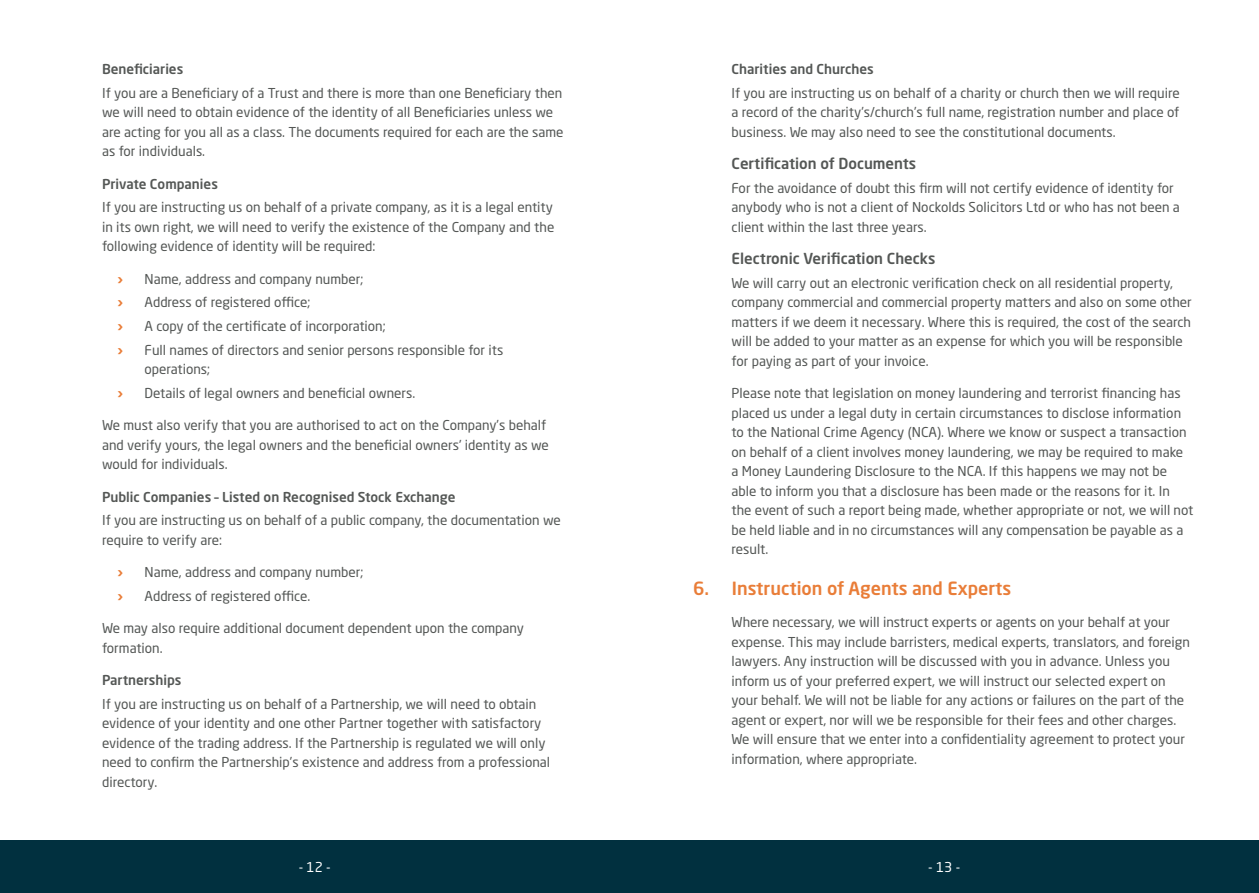
<style>
.page{position:relative;width:1259px;height:893px;background:#fff}
.page>*{position:absolute;margin:0;border:0;box-sizing:border-box;transform-origin:0 0}
.t1{font:500 18px "Neo Sans Std";color:#e97d38}
.t2{font:500 15px "Neo Sans Std";color:#545755}
.t3{font:13.5px/19.5px "Neo Sans Std";color:#545755}
.t4{font:500 13.5px "Neo Sans Std";color:#545755}
.t5{font:13.5px "Neo Sans Std";color:#fff}
.t6{font:700 13.5px "Neo Sans Std";color:#e97d38}
</style>
<div class="page">
<div style="left:0;top:840px;width:1259px;height:53px;background:#01303f"></div>
<p class="t4" style="left:102px;top:61px;width:83px">Beneficiaries</p>
<p class="t3" style="left:102px;top:83px;width:463px">If you are a Beneficiary of a Trust and there is more than one Beneficiary then we will need to obtain evidence of the identity of all Beneficiaries unless we are acting for you all as a class. The documents required for each are the same as for individuals.</p>
<p class="t4" style="left:102px;top:175px;width:117px">Private Companies</p>
<p class="t3" style="left:102px;top:197px;width:454px;text-align:justify">If you are instructing us on behalf of a private company, as it is a legal entity in its own right, we will need to verify the existence of the Company and the following evidence of identity will be required:</p>
<p class="t6" style="left:118px;top:270px;width:7px">›</p>
<p class="t3" style="left:145px;top:269px;width:220px">Name, address and company number;</p>
<p class="t6" style="left:118px;top:294px;width:7px">›</p>
<p class="t3" style="left:145px;top:292px;width:167px">Address of registered office;</p>
<p class="t6" style="left:118px;top:317px;width:7px">›</p>
<p class="t3" style="left:145px;top:316px;width:243px">A copy of the certificate of incorporation;</p>
<p class="t6" style="left:118px;top:341px;width:7px">›</p>
<p class="t3" style="left:145px;top:340px;width:360px">Full names of directors and senior persons responsible for its operations;</p>
<p class="t6" style="left:118px;top:384px;width:7px">›</p>
<p class="t3" style="left:145px;top:383px;width:272px">Details of legal owners and beneficial owners.</p>
<p class="t3" style="left:102px;top:415px;width:448px">We must also verify that you are authorised to act on the Company’s behalf and verify yours, the legal owners and the beneficial owners’ identity as we would for individuals.</p>
<p class="t4" style="left:102px;top:488px;width:355px">Public Companies – Listed on Recognised Stock Exchange</p>
<p class="t3" style="left:102px;top:510px;width:460px">If you are instructing us on behalf of a public company, the documentation we require to verify are:</p>
<p class="t6" style="left:118px;top:563px;width:7px">›</p>
<p class="t3" style="left:145px;top:562px;width:220px">Name, address and company number;</p>
<p class="t6" style="left:118px;top:587px;width:7px">›</p>
<p class="t3" style="left:145px;top:586px;width:167px">Address of registered office.</p>
<p class="t3" style="left:102px;top:618px;width:423px">We may also require additional document dependent upon the company formation.</p>
<p class="t4" style="left:102px;top:671px;width:81px">Partnerships</p>
<p class="t3" style="left:102px;top:694px;width:450px">If you are instructing us on behalf of a Partnership, we will need to obtain evidence of your identity and one other Partner together with satisfactory evidence of the trading address. If the Partnership is regulated we will only need to confirm the Partnership’s existence and address from a professional directory.</p>
<p class="t4" style="left:731px;top:60px;width:144px">Charities and Churches</p>
<p class="t3" style="left:731px;top:83px;width:450px;text-align:justify">If you are instructing us on behalf of a charity or church then we will require a record of the charity’s/church’s full name, registration number and place of business. We may also need to see the constitutional documents.</p>
<p class="t2" style="left:731px;top:154px;width:186px">Certification of Documents</p>
<p class="t3" style="left:731px;top:178px;width:450px">For the avoidance of doubt this firm will not certify evidence of identity for anybody who is not a client of Nockolds Solicitors Ltd or who has not been a client within the last three years.</p>
<p class="t2" style="left:731px;top:249px;width:205px">Electronic Verification Checks</p>
<p class="t3" style="left:731px;top:273px;width:462px">We will carry out an electronic verification check on all residential property, company commercial and commercial property matters and also on some other matters if we deem it necessary. Where this is required, the cost of the search will be added to your matter as an expense for which you will be responsible for paying as part of your invoice.</p>
<p class="t3" style="left:731px;top:383px;width:463px">Please note that legislation on money laundering and terrorist financing has placed us under a legal duty in certain circumstances to disclose information to the National Crime Agency (NCA). Where we know or suspect a transaction on behalf of a client involves money laundering, we may be required to make a Money Laundering Disclosure to the NCA. If this happens we may not be able to inform you that a disclosure has been made or the reasons for it. In the event of such a report being made, whether appropriate or not, we will not be held liable and in no circumstances will any compensation be payable as a result.</p>
<h1 class="t1" style="left:693px;top:577px;width:320px">6. Instruction of Agents and Experts</h1>
<p class="t3" style="left:731px;top:612px;width:460px">Where necessary, we will instruct experts or agents on your behalf at your expense. This may include barristers, medical experts, translators, and foreign lawyers. Any instruction will be discussed with you in advance. Unless you inform us of your preferred expert, we will instruct our selected expert on your behalf. We will not be liable for any actions or failures on the part of the agent or expert, nor will we be responsible for their fees and other charges.<br>We will ensure that we enter into a confidentiality agreement to protect your information, where appropriate.</p>
<p class="t5" style="left:299px;top:858px;width:33px">- 12 -</p>
<p class="t5" style="left:928px;top:858px;width:33px">- 13 -</p>
</div>
